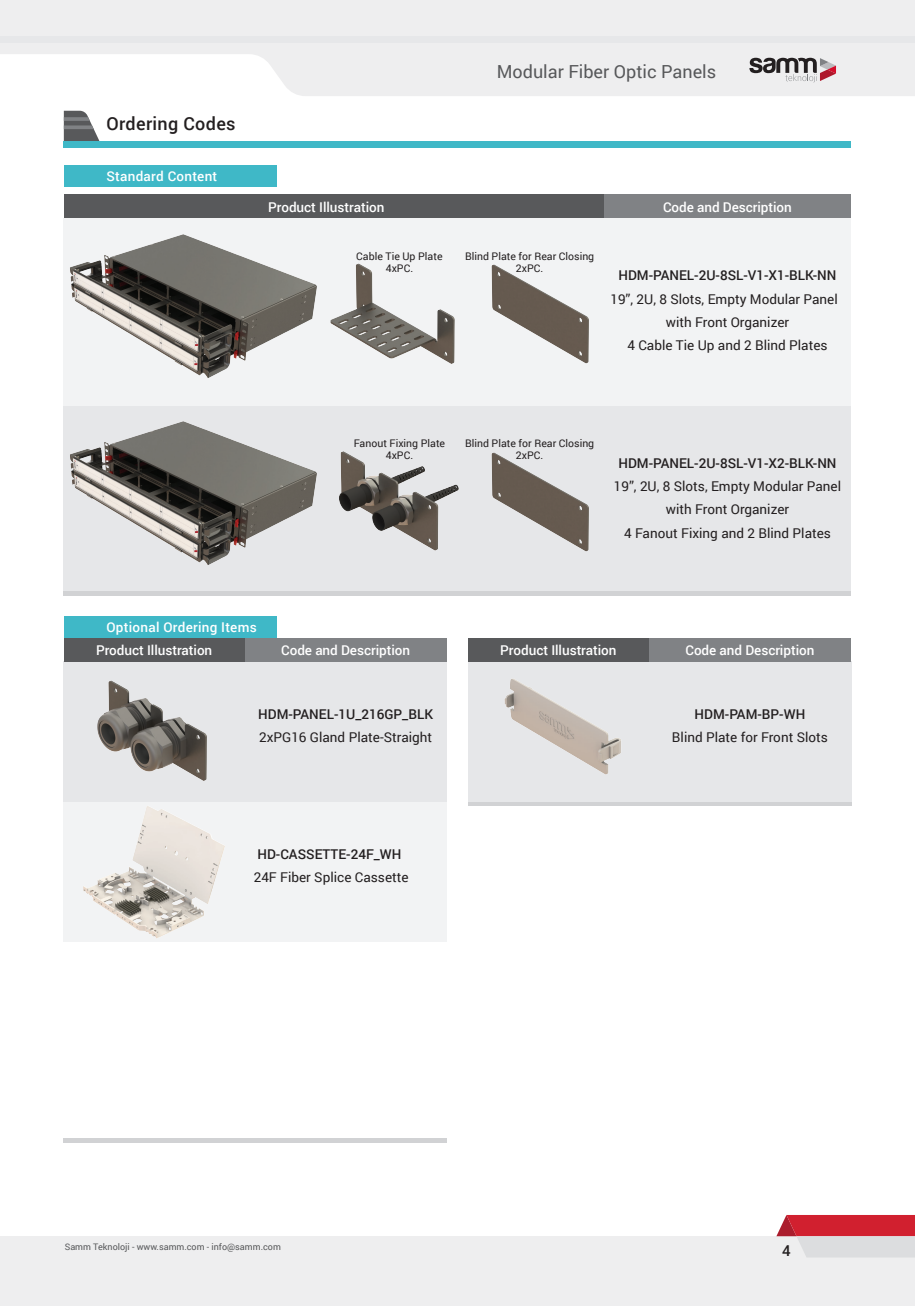
<style>
.page{position:relative;width:915px;height:1306px;background:#fff}
.page>*{position:absolute;margin:0;border:0;box-sizing:border-box;transform-origin:0 0}
.t1{font:18px "Roboto";color:#57585a}
.t2{font:500 18px "Roboto";letter-spacing:.02em;color:#231f20}
.t3{font:500 15px "Roboto";color:#231f20}
.t4{font:13.5px/23.4px "Roboto";color:#231f20;text-align:center}
.t5{font:500 13.5px "Roboto";color:#231f20}
.t6{font:500 13.5px "Roboto";letter-spacing:-.005em;color:#fff}
.t7{font:500 13.5px/22.6px "Roboto";letter-spacing:.02em;color:#fff}
.t8{font:10.5px/12px "Roboto";color:#231f20;text-align:center}
.t9{font:9px "Roboto";color:#57585a}
</style>
<div class="page">
<div style="left:64px;top:405px;width:786px;height:188px;background:#e6e7e9"></div>
<svg style="left:0;top:0;width:914px;height:96px;background:#f0f0f1"></svg>
<div style="left:0;top:36px;width:914px;height:7px;background:#e6e7e9"></div>
<svg style="left:749px;top:58px;width:86px;height:24px;background:#aba0a3"></svg>
<svg style="left:64px;top:111px;width:38px;height:31px"></svg>
<div style="left:64px;top:142px;width:786px;height:6px;background:#3fb8c7"></div>
<div style="left:64px;top:165px;width:212px;height:21px;background:#3fb8c7"></div>
<div style="left:64px;top:218px;width:786px;height:187px;background:#f2f3f4"></div>
<img style="left:63px;top:230px;width:201px;height:153px">
<img style="left:63px;top:418px;width:254px;height:153px">
<div style="left:603px;top:195px;width:247px;height:23px;background:#808285"></div>
<div style="left:64px;top:195px;width:539px;height:23px;background:#58595b"></div>
<img style="left:264px;top:263px;width:137px;height:96px">
<img style="left:401px;top:264px;width:188px;height:100px">
<img style="left:491px;top:452px;width:98px;height:100px">
<hr style="left:64px;top:591px;width:786px;height:4px;background:#d1d2d4">
<div style="left:468px;top:801px;width:382px;height:5px;background:#d1d2d4"></div>
<div style="left:64px;top:1138px;width:382px;height:5px;background:#d1d2d4"></div>
<div style="left:64px;top:616px;width:212px;height:21px;background:#3fb8c7"></div>
<div style="left:64px;top:661px;width:382px;height:281px;background:#f2f3f4"></div>
<div style="left:64px;top:661px;width:382px;height:140px;background:#e6e7e9"></div>
<div style="left:244px;top:637px;width:202px;height:24px;background:#808285"></div>
<div style="left:64px;top:637px;width:180px;height:24px;background:#58595b"></div>
<img style="left:339px;top:451px;width:120px;height:100px">
<img style="left:97px;top:680px;width:110px;height:101px">
<div style="left:468px;top:661px;width:382px;height:140px;background:#e6e7e9"></div>
<div style="left:648px;top:637px;width:202px;height:24px;background:#808285"></div>
<div style="left:468px;top:637px;width:180px;height:24px;background:#58595b"></div>
<img style="left:504px;top:679px;width:117px;height:96px">
<img style="left:63px;top:800px;width:183px;height:142px">
<div style="left:0;top:1236px;width:914px;height:69px;background:#eeeeef"></div>
<svg style="left:776px;top:1215px;width:138px;height:42px;background:#d7848c"></svg>
<h1 class="t2" style="left:106px;top:111px;width:131px">Ordering Codes</h1>
<p class="t7" style="left:106px;top:164px;width:112px">Standard Content</p>
<h1 class="t1" style="left:496px;top:59px;width:221px">Modular Fiber Optic Panels</h1>
<p class="t6" style="left:268px;top:197px;width:118px">Product Illustration</p>
<p class="t6" style="left:662px;top:197px;width:130px">Code and Description</p>
<p class="t8" style="left:356px;top:250px;width:88px">Cable Tie Up Plate<br>4xPC.</p>
<p class="t8" style="left:465px;top:250px;width:131px">Blind Plate for Rear Closing<br>2xPC.</p>
<p class="t5" style="left:618px;top:266px;width:219px">HDM-PANEL-2U-8SL-V1-X1-BLK-NN</p>
<p class="t4" style="left:610px;top:286px;width:229px">19”, 2U, 8 Slots, Empty Modular Panel with Front Organizer<br>4 Cable Tie Up and 2 Blind Plates</p>
<p class="t8" style="left:353px;top:437px;width:93px">Fanout Fixing Plate<br>4xPC.</p>
<p class="t8" style="left:465px;top:437px;width:131px">Blind Plate for Rear Closing<br>2xPC.</p>
<p class="t5" style="left:618px;top:453px;width:219px">HDM-PANEL-2U-8SL-V1-X2-BLK-NN</p>
<p class="t4" style="left:613px;top:474px;width:229px">19”, 2U, 8 Slots, Empty Modular Panel with Front Organizer<br>4 Fanout Fixing and 2 Blind Plates</p>
<p class="t7" style="left:96px;top:615px;width:162px;text-indent:10px">Optional Ordering Items<br>Product Illustration</p>
<p class="t6" style="left:281px;top:640px;width:130px">Code and Description</p>
<p class="t6" style="left:500px;top:640px;width:118px">Product Illustration</p>
<p class="t6" style="left:685px;top:640px;width:130px">Code and Description</p>
<p class="t5" style="left:258px;top:704px;width:176px">HDM-PANEL-1U_216GP_BLK</p>
<p class="t4" style="left:259px;top:725px;width:175px">2xPG16 Gland Plate-Straight</p>
<p class="t5" style="left:257px;top:844px;width:145px">HD-CASSETTE-24F_WH</p>
<p class="t4" style="left:254px;top:865px;width:156px">24F Fiber Splice Cassette</p>
<p class="t9" style="left:65px;top:1240px;width:217px">Samm Teknoloji - www.samm.com - info@samm.com</p>
<p class="t5" style="left:694px;top:704px;width:112px">HDM-PAM-BP-WH</p>
<p class="t4" style="left:671px;top:725px;width:157px">Blind Plate for Front Slots</p>
<p class="t3" style="left:781px;top:1240px;width:10px">4</p>
</div>
